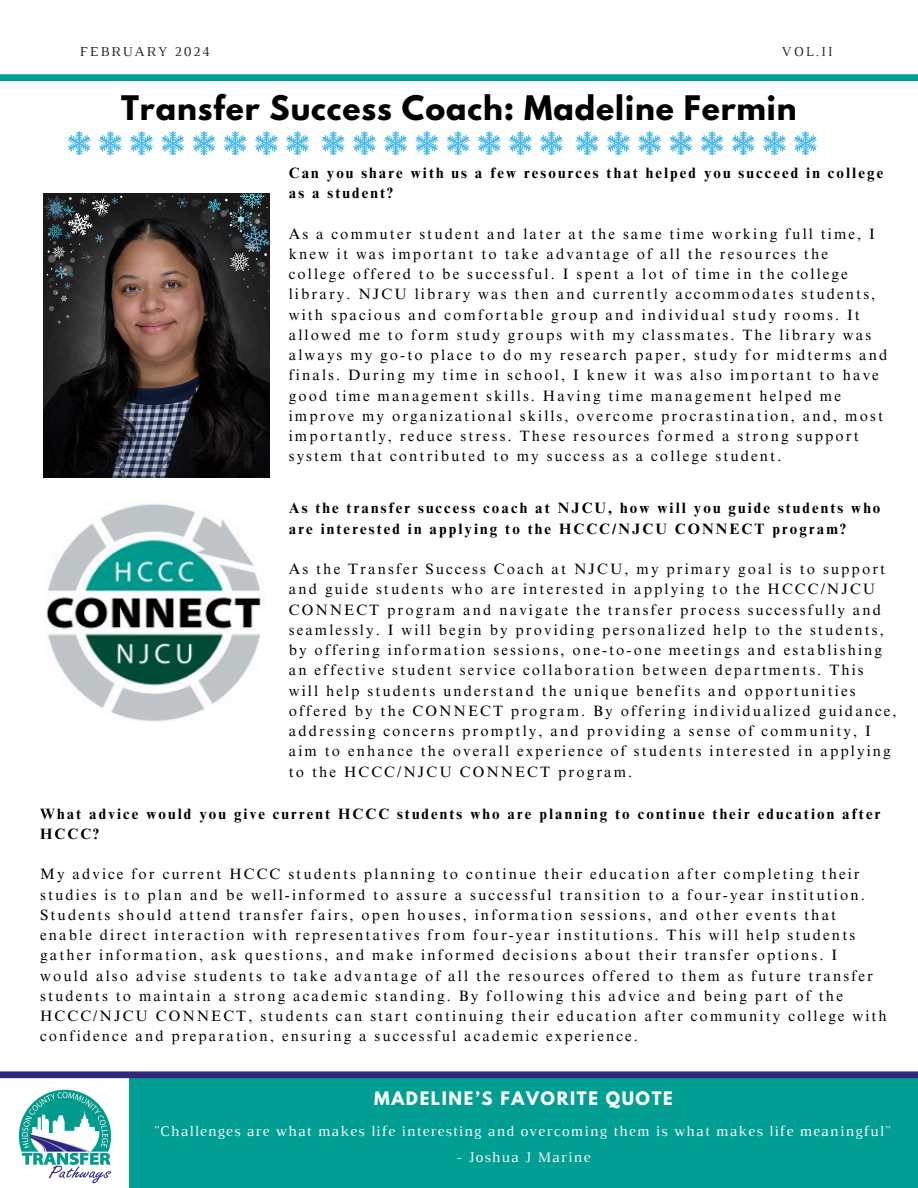
<style>
.page{position:relative;width:918px;height:1188px;background:#fff}
.page>*{position:absolute;margin:0;border:0;box-sizing:border-box;transform-origin:0 0}
.t1{font:700 30px "League Spartan";letter-spacing:.03em;color:#000}
.t2{font:700 16.5px "League Spartan";letter-spacing:.1em;color:#fffff9}
.t3{font:15px/20.2px "Times NRMT Pro";letter-spacing:.14em;color:#000}
.t4{font:700 15px/20.2px "Times NRMT Pro";letter-spacing:.14em;color:#000}
.t5{font:15px "Luthier";letter-spacing:.07em;color:#fff}
.t6{font:13.95px "Luthier";letter-spacing:.14em;color:#222}
</style>
<div class="page">
<img style="left:18px;top:1089px;width:94px;height:95px">
<div style="left:0;top:74px;width:918px;height:7px;background:#009e93"></div>
<div style="left:129px;top:1078px;width:789px;height:110px;background:#009e93"></div>
<div style="left:0;top:1071px;width:918px;height:7px;background:#2f2979"></div>
<img style="left:46px;top:503px;width:215px;height:219px">
<svg style="left:68px;top:131px;width:23px;height:25px"></svg>
<svg style="left:99px;top:131px;width:23px;height:25px"></svg>
<svg style="left:130px;top:131px;width:23px;height:25px"></svg>
<svg style="left:161px;top:131px;width:23px;height:25px"></svg>
<svg style="left:193px;top:131px;width:23px;height:25px"></svg>
<svg style="left:224px;top:131px;width:23px;height:25px"></svg>
<svg style="left:255px;top:131px;width:23px;height:25px"></svg>
<svg style="left:286px;top:131px;width:23px;height:25px"></svg>
<svg style="left:322px;top:131px;width:23px;height:25px"></svg>
<svg style="left:353px;top:131px;width:23px;height:25px"></svg>
<svg style="left:384px;top:131px;width:23px;height:25px"></svg>
<svg style="left:415px;top:131px;width:23px;height:25px"></svg>
<svg style="left:447px;top:131px;width:23px;height:25px"></svg>
<svg style="left:478px;top:131px;width:23px;height:25px"></svg>
<svg style="left:509px;top:131px;width:23px;height:25px"></svg>
<svg style="left:540px;top:131px;width:23px;height:25px"></svg>
<svg style="left:576px;top:131px;width:23px;height:25px"></svg>
<svg style="left:607px;top:131px;width:23px;height:25px"></svg>
<svg style="left:638px;top:131px;width:23px;height:25px"></svg>
<svg style="left:669px;top:131px;width:23px;height:25px"></svg>
<svg style="left:701px;top:131px;width:23px;height:25px"></svg>
<svg style="left:732px;top:131px;width:23px;height:25px"></svg>
<svg style="left:763px;top:131px;width:23px;height:25px"></svg>
<svg style="left:794px;top:131px;width:23px;height:25px"></svg>
<img style="left:43px;top:194px;width:227px;height:283px">
<svg style="left:253px;top:298px;width:4px;height:3px"></svg>
<svg style="left:154px;top:197px;width:12px;height:13px"></svg>
<svg style="left:43px;top:195px;width:83px;height:129px;background:#353433"></svg>
<svg style="left:172px;top:194px;width:98px;height:86px;background:#303232"></svg>
<p class="t6" style="left:80px;top:46px;width:132px">FEBRUARY 2024</p>
<p class="t6" style="left:782px;top:46px;width:52px">VOL.II</p>
<h1 class="t1" style="left:121px;top:93px;width:677px">Transfer Success Coach: Madeline Fermin</h1>
<h4 class="t4" style="left:289px;top:164px;width:596px">Can you share with us a few resources that helped you succeed in college as a student?</h4>
<p class="t3" style="left:289px;top:225px;width:600px">As a commuter student and later at the same time working full time, I knew it was important to take advantage of all the resources the college offered to be successful. I spent a lot of time in the college library. NJCU library was then and currently accommodates students, with spacious and comfortable group and individual study rooms. It allowed me to form study groups with my classmates. The library was always my go-to place to do my research paper, study for midterms and finals. During my time in school, I knew it was also important to have good time management skills. Having time management helped me improve my organizational skills, overcome procrastination, and, most importantly, reduce stress. These resources formed a strong support system that contributed to my success as a college student.</p>
<p class="t4" style="left:289px;top:500px;width:593px">As the transfer success coach at NJCU, how will you guide students who are interested in applying to the HCCC/NJCU CONNECT program?</p>
<p class="t3" style="left:289px;top:561px;width:609px">As the Transfer Success Coach at NJCU, my primary goal is to support and guide students who are interested in applying to the HCCC/NJCU CONNECT program and navigate the transfer process successfully and seamlessly. I will begin by providing personalized help to the students, by offering information sessions, one-to-one meetings and establishing an effective student service collaboration between departments. This will help students understand the unique benefits and opportunities offered by the CONNECT program. By offering individualized guidance, addressing concerns promptly, and providing a sense of community, I aim to enhance the overall experience of students interested in applying to the HCCC/NJCU CONNECT program.</p>
<h4 class="t4" style="left:40px;top:805px;width:842px">What advice would you give current HCCC students who are planning to continue their education after<br>HCCC?</h4>
<p class="t3" style="left:40px;top:866px;width:848px">My advice for current HCCC students planning to continue their education after completing their studies is to plan and be well-informed to assure a successful transition to a four-year institution.<br>Students should attend transfer fairs, open houses, information sessions, and other events that enable direct interaction with representatives from four-year institutions. This will help students gather information, ask questions, and make informed decisions about their transfer options. I would also advise students to take advantage of all the resources offered to them as future transfer students to maintain a strong academic standing. By following this advice and being part of the HCCC/NJCU CONNECT, students can start continuing their education after community college with confidence and preparation, ensuring a successful academic experience.</p>
<h4 class="t2" style="left:374px;top:1090px;width:300px">MADELINE’S FAVORITE QUOTE</h4>
<p class="t5" style="left:154px;top:1125px;width:738px">"Challenges are what makes life interesting and overcoming them is what makes life meaningful"</p>
<p class="t5" style="left:456px;top:1151px;width:135px">- Joshua J Marine</p>
</div>
